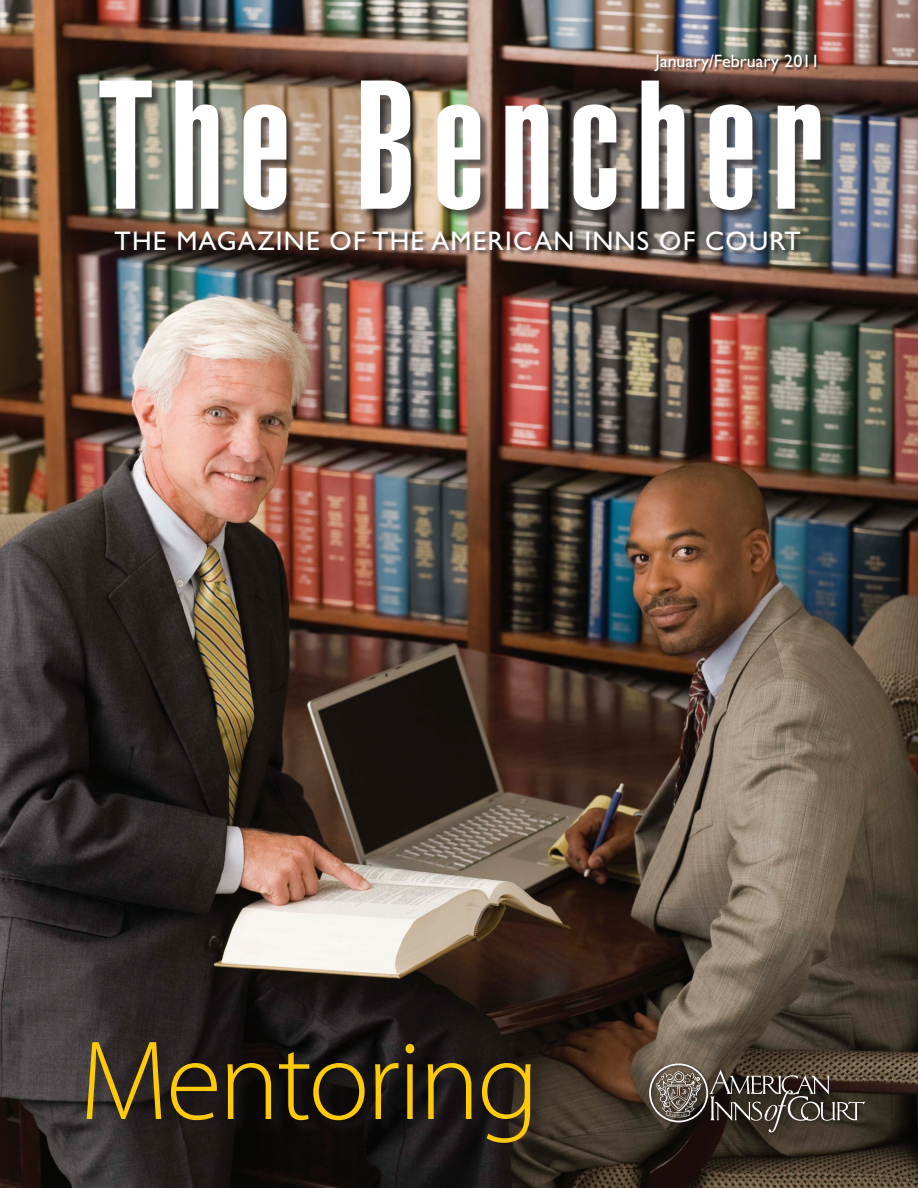
<style>
.page{position:relative;width:918px;height:1188px;background:#fff}
.page>*{position:absolute;margin:0;border:0;box-sizing:border-box;transform-origin:0 0}
.t1{font:900 extra-condensed 180px "Helvetica";letter-spacing:.1em;color:#fff}
.Subhead_1{font:300 114px "Myriad Pro";letter-spacing:-.025em;color:#feca0a}
.t2{font:27px "Gill Sans";letter-spacing:.045em;color:#fff}
.t3{font:18px "Gill Sans";color:#fff}
</style>
<div class="page">
<img style="left:0;top:0;width:918px;height:1188px">
<div style="left:648px;top:1062px;width:221px;height:74px;background:#231f20;opacity:.75"></div>
<svg style="left:656px;top:1071px;width:46px;height:46px;background:#786f66"></svg>
<div style="left:649px;top:1063px;width:59px;height:59px;border:2px solid #fff;border-radius:50%"></div>
<svg style="left:709px;top:1070px;width:156px;height:63px;background:#4f473f"></svg>
<div style="left:101px;top:82px;width:730px;height:139px;background:#231f20;opacity:.65"></div>
<div style="left:115px;top:230px;width:691px;height:26px;background:#231f20;opacity:.65"></div>
<div style="left:655px;top:55px;width:164px;height:20px;background:#231f20;opacity:.75"></div>
<div style="left:86px;top:1042px;width:459px;height:117px;background:#231f20;opacity:.75"></div>
<p class="t3" style="left:656px;top:51px;width:166px">January/February 2011</p>
<p class="t1" style="left:97px;top:42px;width:728px">The Bencher</p>
<p class="t2" style="left:114px;top:225px;width:688px">THE MAGAZINE OF THE AMERICAN INNS OF COURT</p>
<p class="Subhead_1" style="left:80px;top:1018px;width:461px">Mentoring</p>
</div>
